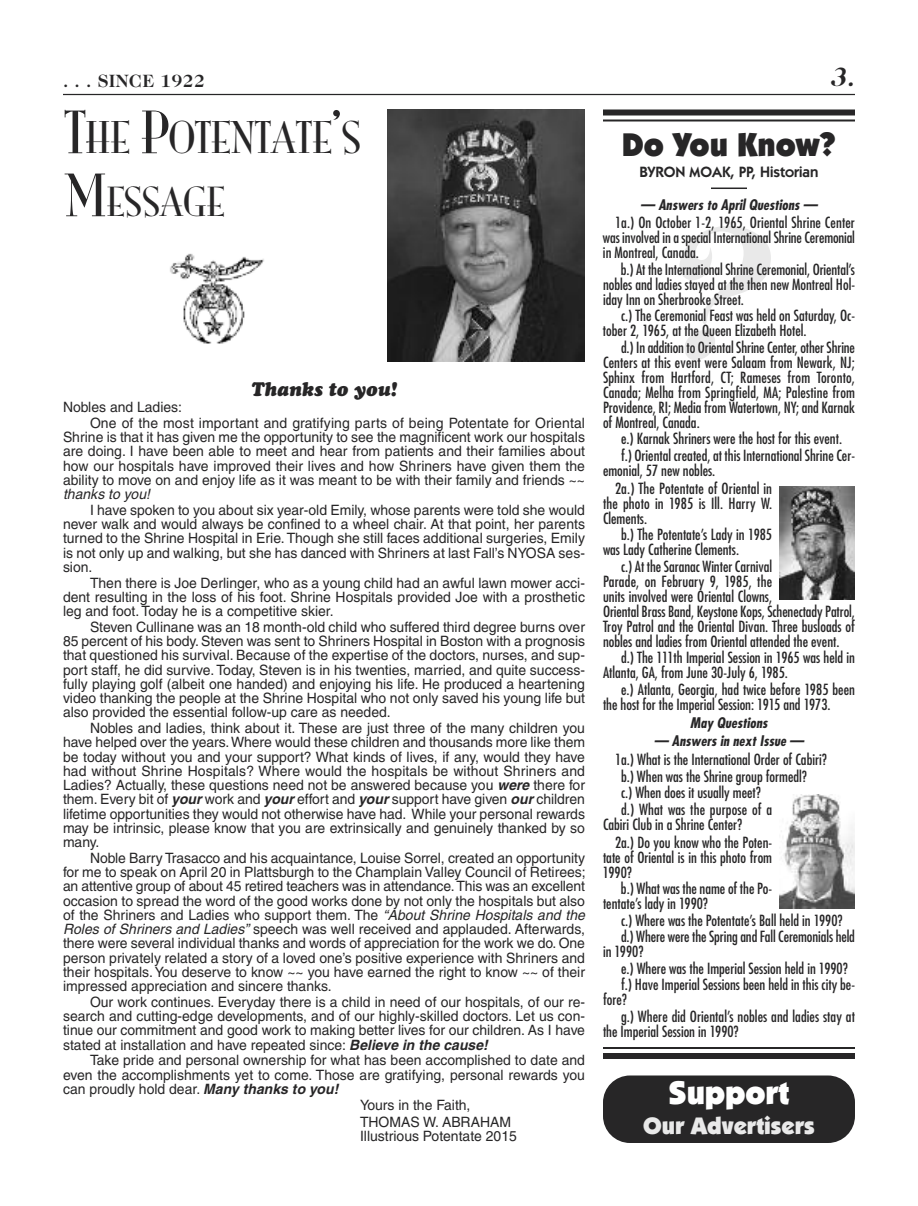
<style>
.page{position:relative;width:918px;height:1206px;background:#fff}
.page>*{position:absolute;margin:0;border:0;box-sizing:border-box;transform-origin:0 0}
.t1{font:italic 600 180px "Tiffany";color:#e9e9e9}
.t2{font:40.5px "Mona Lisa Solid";color:#272627}
.t3{font:37.2px "Mona Lisa Solid";color:#272627}
.t4{font:900 33px "Itc Kabel";color:#272627}
.t5{font:900 33px "Itc Kabel";color:#fff}
.t6{font:italic 700 27px "Caslon Two Twenty Four";color:#272627}
.t7{font:900 24px "Itc Kabel";color:#e9e9e9}
.t8{font:italic 900 19.5px "Cooper";color:#272627}
.t9{font:700 18px "Caslon Two Twenty Four";letter-spacing:.025em;color:#272627}
.t10{font:condensed 15px/15px "Futura";color:#272627}
.t11{font:600 15px "Itc Kabel";color:#272627}
.t12{font:14.25px/14.2px "Helvetica";color:#272627;text-align:justify}
.t13{font:italic 700 condensed 14.25px "Futura";color:#272627}
.t14{font:italic 14.25px "Helvetica";letter-spacing:.005em;color:#272627}
.s1{font-size:54px}
.s2{font-weight:700;font-style:italic}
.s3{font-style:italic}
</style>
<div class="page">
<hr style="left:63px;top:94px;width:792px;height:1px;background:#272627">
<img style="left:170px;top:253px;width:94px;height:91px">
<img style="left:387px;top:110px;width:198px;height:252px">
<div style="left:603px;top:110px;width:252px;height:6px;background:#272627"></div>
<hr style="left:603px;top:119px;width:252px;height:3px;background:#272627">
<hr style="left:603px;top:1047px;width:252px;height:2px;background:#272627">
<div style="left:603px;top:1053px;width:252px;height:6px;background:#272627"></div>
<hr style="left:711px;top:188px;width:36px;height:1px;background:#272627">
<img style="left:780px;top:794px;width:75px;height:114px">
<img style="left:780px;top:486px;width:75px;height:114px">
<div style="left:603px;top:1076px;width:252px;height:67px;background:#272627;border-radius:27px"></div>
<p class="t9" style="left:63px;top:73px;width:143px">. . . SINCE 1922</p>
<h3 class="t6" style="left:831px;top:67px;width:26px">3.</h3>
<h2 class="t2" style="left:64px;top:121px;width:298px"><span class="s1">T</span>HE <span class="s1">P</span>OTENTATE<span class="s1">’</span>S</h2>
<h3 class="t3" style="left:64px;top:187px;width:161px"><span class="s1">M</span>ESSAGE</h3>
<h3 class="t8" style="left:251px;top:378px;width:147px">Thanks to you!</h3>
<p class="t12" style="left:90px;top:401px;width:497px;line-height:15.8px;text-indent:-27px">Nobles and Ladies:<br>One of the most important and gratifying parts of being Potentate for Oriental</p>
<p class="t12" style="left:63px;top:431px;width:524px">Shrine is that it has given me the opportunity to see the magnificent work our hospitals are doing. I have been able to meet and hear from patients and their families about how our hospitals have improved their lives and how Shriners have given them the ability to move on and enjoy life as it was meant to be with their family and friends ~~</p>
<p class="t14" style="left:63px;top:489px;width:89px">thanks to you!</p>
<p class="t12" style="left:63px;top:504px;width:524px;text-indent:27px">I have spoken to you about six year-old Emily, whose parents were told she would never walk and would always be confined to a wheel chair. At that point, her parents turned to the Shrine Hospital in Erie.Though she still faces additional surgeries, Emily is not only up and walking, but she has danced with Shriners at last Fall’s NYOSA ses&shy;sion.</p>
<p class="t12" style="left:63px;top:577px;width:524px;text-indent:27px">Then there is Joe Derlinger, who as a young child had an awful lawn mower acci&shy;dent resulting in the loss of his foot. Shrine Hospitals provided Joe with a prosthetic leg and foot. Today he is a competitive skier.</p>
<p class="t12" style="left:63px;top:621px;width:524px;text-indent:27px">Steven Cullinane was an 18 month-old child who suffered third degree burns over 85 percent of his body. Steven was sent to Shriners Hospital in Boston with a prognosis that questioned his survival. Because of the expertise of the doctors, nurses, and sup&shy;port staff, he did survive. Today, Steven is in his twenties, married, and quite success&shy;fully playing golf (albeit one handed) and enjoying his life. He produced a heartening video thanking the people at the Shrine Hospital who not only saved his young life but also provided the essential follow-up care as needed.</p>
<p class="t12" style="left:63px;top:722px;width:524px;text-indent:27px">Nobles and ladies, think about it. These are just three of the many children you have helped over the years.Where would these children and thousands more like them be today without you and your support? What kinds of lives, if any, would they have had without Shrine Hospitals? Where would the hospitals be without Shriners and Ladies? Actually, these questions need not be answered because you <span class="s2">were</span> there for them. Every bit of <span class="s2">your</span> work and <span class="s2">your</span> effort and <span class="s2">your</span> support have given <span class="s2">our</span> children lifetime opportunities they would not otherwise have had. While your personal rewards may be intrinsic, please know that you are extrinsically and genuinely thanked by so many.</p>
<p class="t12" style="left:63px;top:852px;width:524px;text-indent:27px">Noble Barry Trasacco and his acquaintance, Louise Sorrel, created an opportunity for me to speak on April 20 in Plattsburgh to the Champlain Valley Council of Retirees; an attentive group of about 45 retired teachers was in attendance.This was an excellent occasion to spread the word of the good works done by not only the hospitals but also of the Shriners and Ladies who support them. The <span class="s3">“About Shrine Hospitals and the Roles of Shriners and Ladies”</span> speech was well received and applauded. Afterwards, there were several individual thanks and words of appreciation for the work we do. One person privately related a story of a loved one’s positive experience with Shriners and their hospitals.You deserve to know ~~ you have earned the right to know ~~ of their impressed appreciation and sincere thanks.</p>
<p class="t12" style="left:63px;top:996px;width:524px;text-indent:27px">Our work continues. Everyday there is a child in need of our hospitals, of our re&shy;search and cutting-edge developments, and of our highly-skilled doctors. Let us con&shy;tinue our commitment and good work to making better lives for our children. As I have stated at installation and have repeated since: <span class="s2">Believe in the cause!</span></p>
<p class="t12" style="left:63px;top:1055px;width:524px;text-indent:27px">Take pride and personal ownership for what has been accomplished to date and even the accomplishments yet to come. Those are gratifying, personal rewards you can proudly hold dear. <span class="s2">Many thanks to you!</span></p>
<p class="t12" style="left:360px;top:1097px;width:153px;line-height:17.2px">Yours in the Faith,<br>THOMAS W. ABRAHAM</p>
<p class="t12" style="left:360px;top:1130px;width:158px">Illustrious Potentate 2015</p>
<h3 class="t4" style="left:622px;top:133px;width:216px">Do You Know?</h3>
<p class="t11" style="left:640px;top:167px;width:180px">BYRON MOAK, PP, Historian</p>
<p class="t13" style="left:641px;top:199px;width:178px">— Answers to April Questions —</p>
<p class="t10" style="left:603px;top:216px;width:254px;text-align:justify;text-indent:12px">1a.) On October 1-2, 1965, Oriental Shrine Center was involved in a special International Shrine Ceremonial in Montreal, Canada.</p>
<p class="t10" style="left:603px;top:262px;width:254px;text-align:justify;text-indent:18px">b.) At the International Shrine Ceremonial, Oriental’s nobles and ladies stayed at the then new Montreal Hol&shy;iday Inn on Sherbrooke Street.</p>
<p class="t10" style="left:603px;top:309px;width:254px;text-indent:18px">c.) The Ceremonial Feast was held on Saturday, Oc&shy;tober 2, 1965, at the Queen Elizabeth Hotel.</p>
<p class="t10" style="left:603px;top:340px;width:254px;text-align:justify;text-indent:18px">d.) In addition to Oriental Shrine Center, other Shrine Centers at this event were Salaam from Newark, NJ; Sphinx from Hartford, CT; Rameses from Toronto, Canada; Melha from Springfield, MA; Palestine from Providence, RI; Media from Watertown, NY; and Karnak of Montreal, Canada.</p>
<p class="t10" style="left:621px;top:431px;width:236px;line-height:16.5px">e.) Karnak Shriners were the host for this event. f.) Oriental created, at this International Shrine Cer-</p>
<p class="t10" style="left:615px;top:462px;width:159px;line-height:18px;text-indent:-12px">emonial, 57 new nobles.<br>2a.) The Potentate of Oriental in</p>
<p class="t10" style="left:603px;top:496px;width:171px">the photo in 1985 is Ill. Harry W.<br>Clements.</p>
<p class="t10" style="left:603px;top:528px;width:171px;text-indent:18px">b.) The Potentate’s Lady in 1985 was Lady Catherine Clements.</p>
<p class="t10" style="left:603px;top:559px;width:254px;text-indent:18px">c.) At the Saranac Winter Carnival<br>Parade, on February 9, 1985, the<br>units involved were Oriental Clowns,<br>Oriental Brass Band, Keystone Kops, Schenectady Patrol, Troy Patrol and the Oriental Divan. Three busloads of nobles and ladies from Oriental attended the event.</p>
<p class="t10" style="left:603px;top:651px;width:254px;text-indent:18px">d.) The 111th Imperial Session in 1965 was held in<br>Atlanta, GA, from June 30-July 6, 1985.</p>
<p class="t10" style="left:603px;top:682px;width:254px;text-indent:18px">e.) Atlanta, Georgia, had twice before 1985 been the host for the Imperial Session: 1915 and 1973.</p>
<p class="t13" style="left:690px;top:716px;width:79px">May Questions</p>
<p class="t13" style="left:654px;top:734px;width:151px">— Answers in next Issue —</p>
<p class="t10" style="left:621px;top:752px;width:207px;line-height:16.5px;text-indent:-6px">1a.) What is the International Order of Cabiri? b.) When was the Shrine group formedl?<br>c.) When does it usually meet?<br>d.) What was the purpose of a</p>
<p class="t10" style="left:615px;top:816px;width:159px;line-height:18px;text-indent:-12px">Cabiri Club in a Shrine Center?<br>2a.) Do you know who the Poten-</p>
<p class="t10" style="left:603px;top:850px;width:171px">tate of Oriental is in this photo from<br>1990?</p>
<p class="t10" style="left:603px;top:882px;width:171px;text-indent:18px">b.) What was the name of the Po&shy;tentate’s lady in 1990?</p>
<p class="t10" style="left:621px;top:913px;width:235px;line-height:16.5px">c.) Where was the Potentate’s Ball held in 1990? d.) Where were the Spring and Fall Ceremonials held</p>
<p class="t10" style="left:621px;top:944px;width:236px;line-height:16.5px;text-indent:-18px">in 1990?<br>e.) Where was the Imperial Session held in 1990? f.) Have Imperial Sessions been held in this city be-</p>
<p class="t10" style="left:621px;top:992px;width:236px;line-height:16.5px;text-indent:-18px">fore?<br>g.) Where did Oriental’s nobles and ladies stay at</p>
<p class="t10" style="left:603px;top:1024px;width:137px">the Imperial Session in 1990?</p>
<h1 class="t1" style="left:652px;top:192px;width:126px">?</h1>
<h3 class="t5" style="left:669px;top:1081px;width:122px">Support</h3>
<h3 class="t7" style="left:643px;top:1117px;width:173px">Our Advertisers</h3>
</div>
